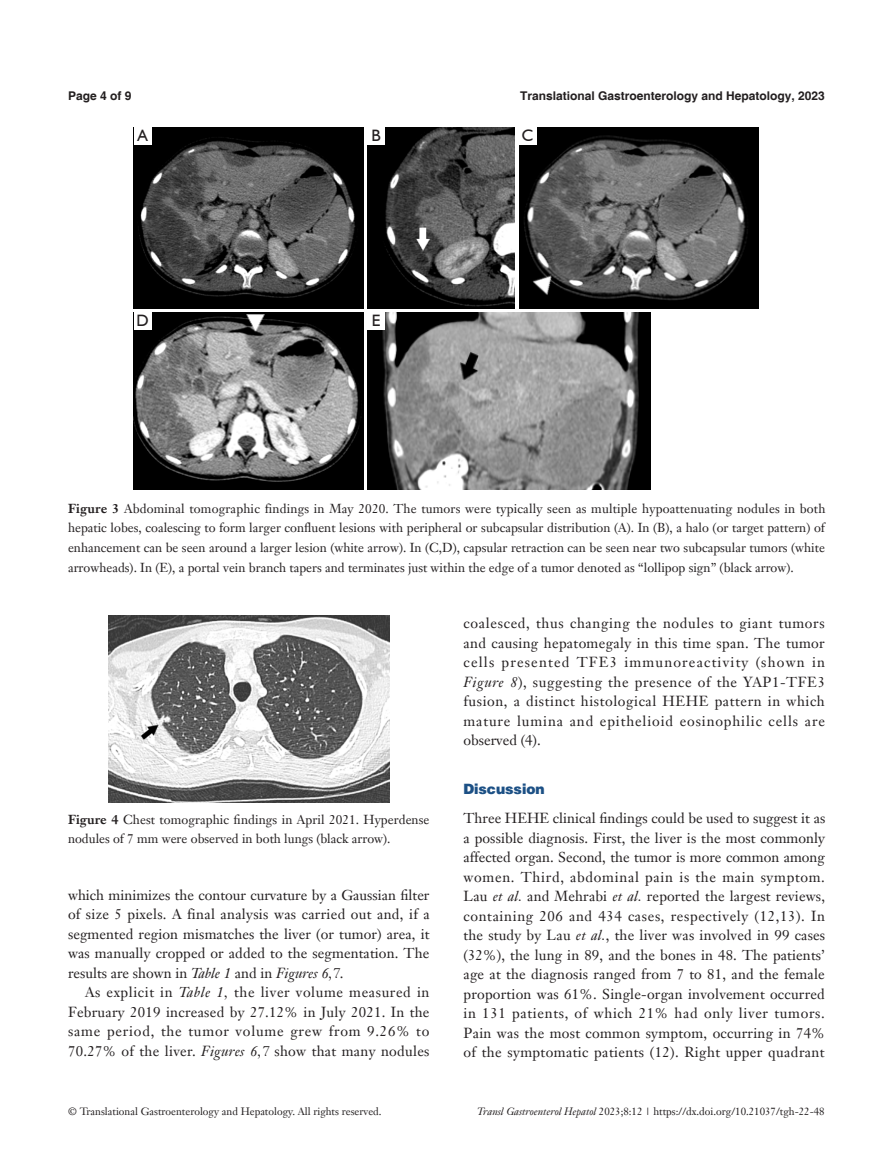
<style>
.page{position:relative;width:893px;height:1170px;background:#fff}
.page>*{position:absolute;margin:0;border:0;box-sizing:border-box;transform-origin:0 0}
.t1{font:16.5px "Humanist 521 BT";color:#231f20}
.t2{font:14.25px/19.5px "Janson Text LT";letter-spacing:.025em;color:#231f20;text-align:justify}
.t3{font:900 14.25px "Helvetica";color:#1c5085}
.t4{font:12.75px/19.5px "Janson Text LT";color:#231f20;text-align:justify}
.t5{font:700 12px "Helvetica";color:#231f20}
.t6{font:10.5px "Janson Text LT";color:#231f20}
.s1{font-weight:700}
.s2{font-style:italic}
</style>
<div class="page">
<img style="left:134px;top:127px;width:230px;height:181px">
<img style="left:368px;top:127px;width:147px;height:181px">
<img style="left:519px;top:127px;width:240px;height:181px">
<img style="left:134px;top:312px;width:230px;height:177px">
<img style="left:368px;top:312px;width:282px;height:177px">
<div style="left:134px;top:127px;width:17px;height:17px;background:#fff"></div>
<div style="left:368px;top:127px;width:17px;height:17px;background:#fff"></div>
<div style="left:519px;top:127px;width:17px;height:17px;background:#fff"></div>
<div style="left:134px;top:312px;width:17px;height:17px;background:#fff"></div>
<div style="left:368px;top:312px;width:17px;height:17px;background:#fff"></div>
<img style="left:108px;top:616px;width:281px;height:186px">
<p class="t5" style="left:68px;top:88px;width:65px">Page 4 of 9</p>
<p class="t5" style="left:520px;top:88px;width:306px">Translational Gastroenterology and Hepatology, 2023</p>
<p class="t1" style="left:137px;top:125px;width:12px">A</p>
<p class="t1" style="left:371px;top:125px;width:11px">B</p>
<p class="t1" style="left:522px;top:125px;width:13px">C</p>
<p class="t1" style="left:136px;top:310px;width:14px">D</p>
<p class="t1" style="left:372px;top:310px;width:10px">E</p>
<p class="t4" style="left:68px;top:498px;width:759px"><span class="s1">Figure 3</span> Abdominal tomographic findings in May 2020. The tumors were typically seen as multiple hypoattenuating nodules in both hepatic lobes, coalescing to form larger confluent lesions with peripheral or subcapsular distribution (A). In (B), a halo (or target pattern) of enhancement can be seen around a larger lesion (white arrow). In (C,D), capsular retraction can be seen near two subcapsular tumors (white arrowheads). In (E), a portal vein branch tapers and terminates just within the edge of a tumor denoted as “lollipop sign” (black arrow).</p>
<p class="t4" style="left:68px;top:809px;width:363px"><span class="s1">Figure 4</span> Chest tomographic findings in April 2021. Hyperdense nodules of 7 mm were observed in both lungs (black arrow).</p>
<p class="t2" style="left:68px;top:884px;width:363px">which minimizes the contour curvature by a Gaussian filter of size 5 pixels. A final analysis was carried out and, if a segmented region mismatches the liver (or tumor) area, it was manually cropped or added to the segmentation. The results are shown in <span class="s2">Table 1</span> and in <span class="s2">Figures 6,7</span>.</p>
<p class="t2" style="left:68px;top:982px;width:363px;text-indent:17px">As explicit in <span class="s2">Table 1,</span> the liver volume measured in February 2019 increased by 27.12% in July 2021. In the same period, the tumor volume grew from 9.26% to 70.27% of the liver. <span class="s2">Figures 6,7</span> show that many nodules</p>
<p class="t2" style="left:463px;top:613px;width:363px">coalesced, thus changing the nodules to giant tumors and causing hepatomegaly in this time span. The tumor cells presented TFE3 immunoreactivity (shown in <span class="s2">Figure 8</span>), suggesting the presence of the YAP1-TFE3 fusion, a distinct histological HEHE pattern in which mature lumina and epithelioid eosinophilic cells are observed (4).</p>
<p class="t3" style="left:463px;top:779px;width:83px">Discussion</p>
<p class="t2" style="left:463px;top:808px;width:363px">Three HEHE clinical findings could be used to suggest it as a possible diagnosis. First, the liver is the most commonly affected organ. Second, the tumor is more common among women. Third, abdominal pain is the main symptom.<br>Lau <span class="s2">et al.</span> and Mehrabi <span class="s2">et al.</span> reported the largest reviews, containing 206 and 434 cases, respectively (12,13). In the study by Lau <span class="s2">et al.</span>, the liver was involved in 99 cases (32%), the lung in 89, and the bones in 48. The patients’ age at the diagnosis ranged from 7 to 81, and the female proportion was 61%. Single-organ involvement occurred in 131 patients, of which 21% had only liver tumors.<br>Pain was the most common symptom, occurring in 74% of the symptomatic patients (12). Right upper quadrant</p>
<p class="t6" style="left:68px;top:1104px;width:315px">© Translational Gastroenterology and Hepatology. All rights reserved.</p>
<p class="t6" style="left:477px;top:1104px;width:349px"><span class="s2">Transl Gastroenterol Hepatol</span> 2023;8:12 | https://dx.doi.org/10.21037/tgh-22-48</p>
</div>
